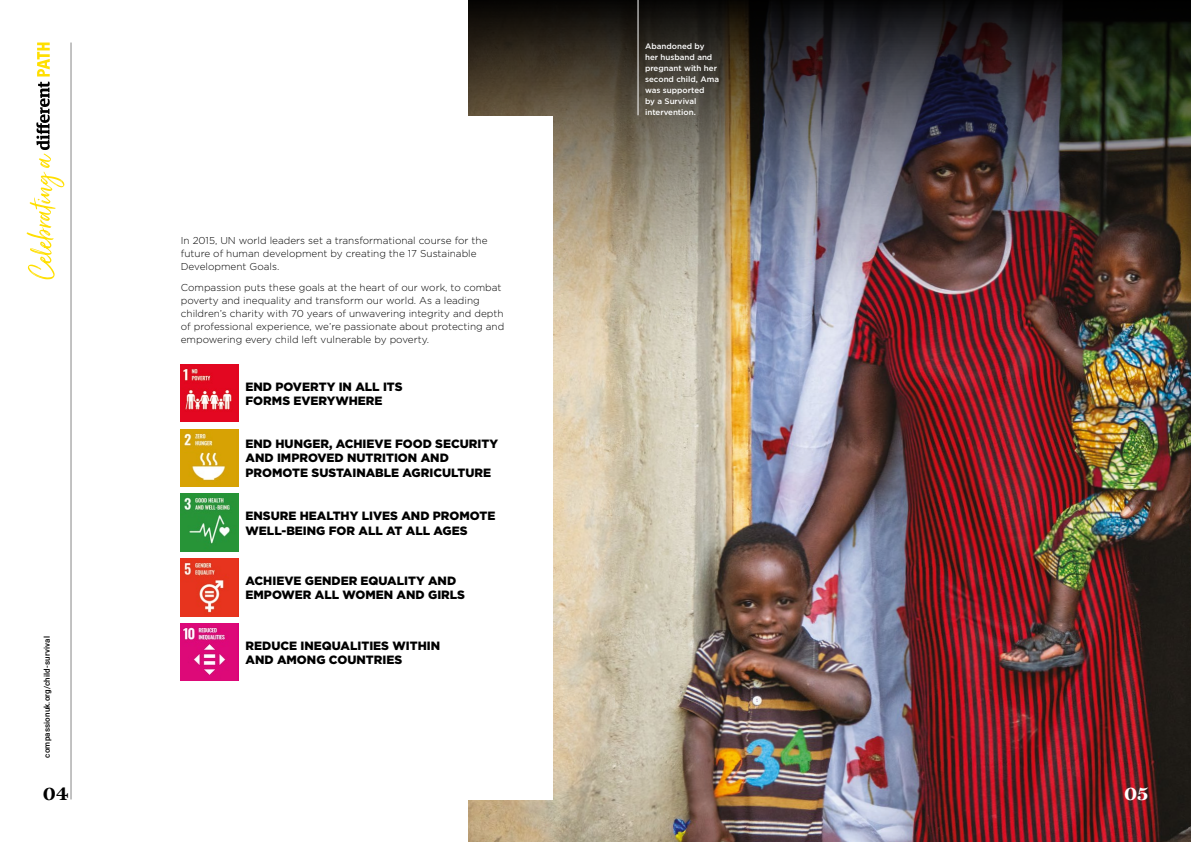
<style>
.page{position:relative;width:1191px;height:842px;background:#fff}
.page>*{position:absolute;margin:0;border:0;box-sizing:border-box;transform-origin:0 0}
.t1{font:700 20px "Miller Text";color:#000}
.t2{font:700 20px "Miller Text";color:#fff}
.t3{font:900 12px/14.4px "Gotham HTF";color:#000}
.t4{font:300 10px/13px "Gotham HTF";color:#000}
.t5{font:500 8px/11px "Gotham HTF";color:#fff}
.t6{font:500 8px "Roboto";letter-spacing:.015em;color:#000}
</style>
<div class="page">
<svg style="left:27px;top:43px;width:37px;height:236px"></svg>
<img style="left:468px;top:360px;width:723px;height:482px">
<img style="left:468px;top:0;width:723px;height:360px">
<hr style="left:71px;top:43px;width:1px;height:756px;background:#878787">
<div style="left:170px;top:116px;width:383px;height:683px;background:#fff"></div>
<img style="left:181px;top:364px;width:57px;height:58px">
<img style="left:181px;top:429px;width:57px;height:58px">
<img style="left:181px;top:494px;width:57px;height:57px">
<img style="left:181px;top:558px;width:57px;height:58px">
<img style="left:181px;top:623px;width:57px;height:58px">
<hr style="left:637px;top:0;width:1px;height:115px;background:#fff">
<p class="t4" style="left:181px;top:233px;width:308px">In 2015, UN world leaders set a transformational course for the future of human development by creating the 17 Sustainable<br>Development Goals.</p>
<p class="t4" style="left:181px;top:281px;width:325px">Compassion puts these goals at the heart of our work, to combat poverty and inequality and transform our world. As a leading children’s charity with 70 years of unwavering integrity and depth of professional experience, we’re passionate about protecting and empowering every child left vulnerable by poverty.</p>
<p class="t3" style="left:245px;top:379px;width:158px">END POVERTY IN ALL ITS<br>FORMS EVERYWHERE</p>
<p class="t3" style="left:245px;top:436px;width:254px">END HUNGER, ACHIEVE FOOD SECURITY<br>AND IMPROVED NUTRITION AND<br>PROMOTE SUSTAINABLE AGRICULTURE</p>
<p class="t3" style="left:245px;top:509px;width:251px">ENSURE HEALTHY LIVES AND PROMOTE<br>WELL-BEING FOR ALL AT ALL AGES</p>
<p class="t3" style="left:245px;top:573px;width:221px">ACHIEVE GENDER EQUALITY AND<br>EMPOWER ALL WOMEN AND GIRLS</p>
<p class="t5" style="left:645px;top:41px;width:75px">Abandoned by her husband and pregnant with her second child, Ama was supported<br>by a Survival intervention.</p>
<p class="t6" style="left:41px;top:758px;width:123px;rotate:-90deg">compassionuk.org/child-survival</p>
<h1 class="t1" style="left:43px;top:777px;width:27px">04</h1>
<h1 class="t2" style="left:1124px;top:777px;width:26px">05</h1>
<p class="t3" style="left:245px;top:638px;width:196px">REDUCE INEQUALITIES WITHIN<br>AND AMONG COUNTRIES</p>
</div>
